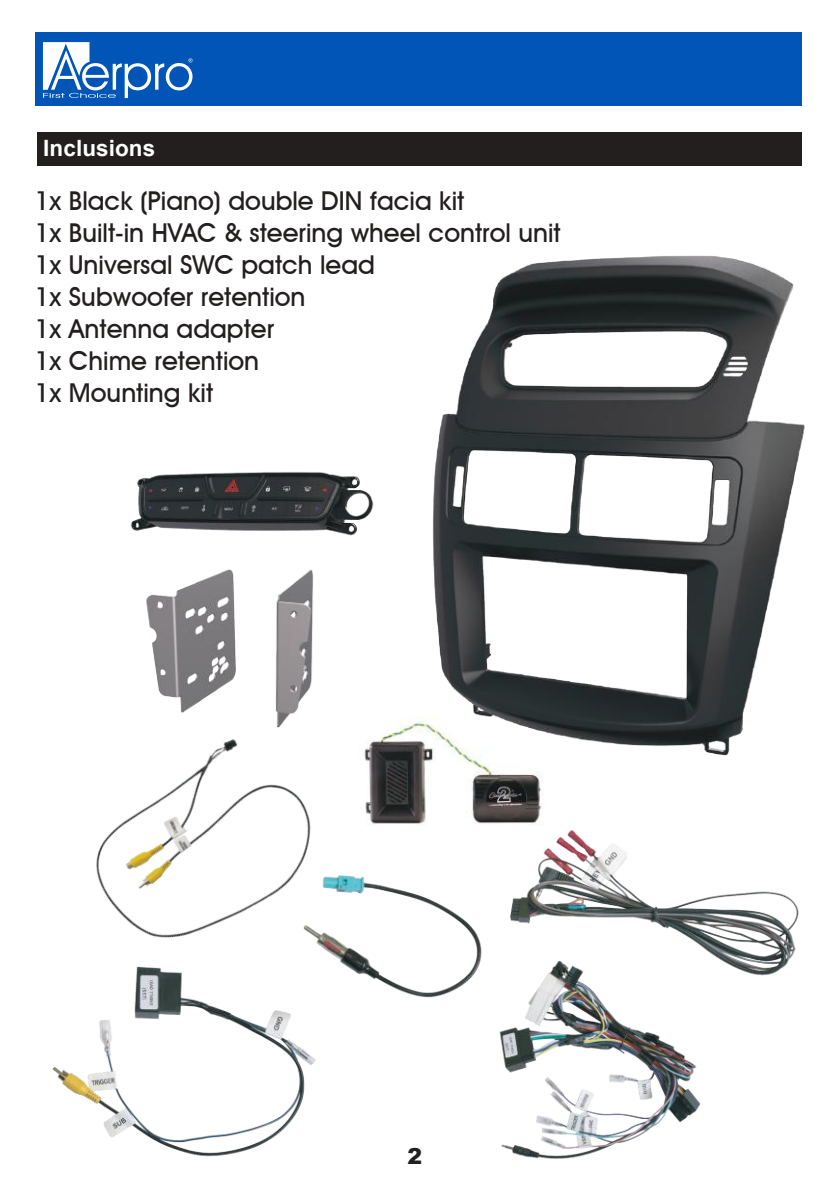
<style>
.page{position:relative;width:840px;height:1191px;background:#fff}
.page>*{position:absolute;margin:0;border:0;box-sizing:border-box;transform-origin:0 0}
.t1{font:500 26px/32px "Avant Garde IT Cby BT";color:#241f1f}
.t2{font:700 22.4px "Arial";letter-spacing:.005em;color:#fff}
.t3{font:900 22px "Arial";color:#241f1f}
</style>
<div class="page">
<div style="left:35px;top:33px;width:766px;height:73px;background:#0055b7"></div>
<svg style="left:43px;top:42px;width:149px;height:56px"></svg>
<div style="left:37px;top:132px;width:764px;height:33px;background:#241f1f"></div>
<img style="left:96px;top:758px;width:215px;height:174px">
<img style="left:131px;top:472px;width:243px;height:64px">
<img style="left:146px;top:569px;width:168px;height:189px">
<img style="left:432px;top:255px;width:373px;height:501px">
<img style="left:364px;top:655px;width:222px;height:170px">
<img style="left:483px;top:793px;width:316px;height:183px">
<img style="left:273px;top:838px;width:248px;height:160px">
<img style="left:52px;top:932px;width:301px;height:225px">
<img style="left:457px;top:933px;width:283px;height:226px">
<p class="t2" style="left:43px;top:133px;width:113px">Inclusions</p>
<p class="t1" style="left:35px;top:185px;width:527px">1x Black (Piano) double DIN facia kit<br>1x Built-in HVAC &amp; steering wheel control unit<br>1x Universal SWC patch lead<br>1x Subwoofer retention<br>1x Antenna adapter<br>1x Chime retention<br>1x Mounting kit</p>
<p class="t3" style="left:407px;top:1140px;width:16px">2</p>
</div>
